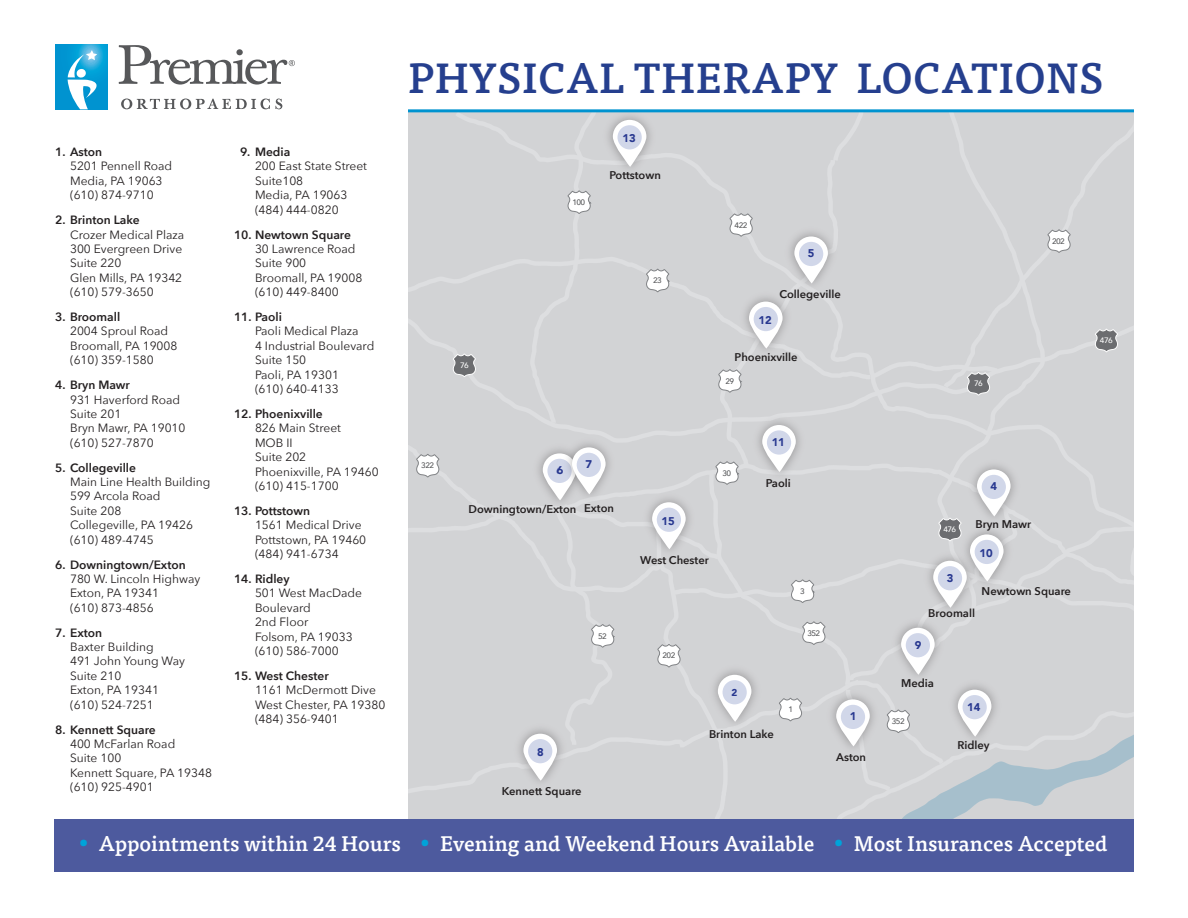
<style>
.page{position:relative;width:1188px;height:918px;background:#fff}
.page>*{position:absolute;margin:0;border:0;box-sizing:border-box;transform-origin:0 0}
.t1{font:500 42px "Tisa Pro";letter-spacing:.01em;color:#253f8e}
.t2{font:500 21px "Tisa Pro";color:#fff}
.Address_heading{font:12px/14.4px "Avenir Next";color:#231f20}
.t3{font:600 11.1px "Avenir Next";color:#231f20}
.t4{font:900 11.1px "Avenir";color:#283890}
.t5{font:900 9.9px "Avenir";color:#283890}
.t6{font:500 7.95px "Avenir Next";letter-spacing:-.08em;color:#57585a}
.t7{font:500 7.8px "Avenir Next";letter-spacing:-.08em;color:#fff}
.s1{font-weight:600}
.s2{color:#00a3d9}
</style>
<div class="page">
<div style="left:408px;top:112px;width:726px;height:722px;background:#d2d3d5"></div>
<svg style="left:408px;top:259px;width:120px;height:94px"></svg>
<svg style="left:408px;top:763px;width:101px;height:30px"></svg>
<svg style="left:408px;top:382px;width:120px;height:160px"></svg>
<svg style="left:452px;top:353px;width:25px;height:30px"></svg>
<svg style="left:416px;top:453px;width:24px;height:25px"></svg>
<svg style="left:528px;top:112px;width:606px;height:707px"></svg>
<img style="left:599px;top:112px;width:62px;height:69px">
<svg style="left:613px;top:120px;width:33px;height:47px"></svg>
<div style="left:617px;top:125px;width:25px;height:24px;background:#d1d7e9;border-radius:50%"></div>
<img style="left:781px;top:223px;width:61px;height:75px">
<svg style="left:794px;top:236px;width:34px;height:48px"></svg>
<div style="left:799px;top:242px;width:24px;height:24px;background:#d1d7e9;border-radius:50%"></div>
<img style="left:735px;top:288px;width:62px;height:75px">
<svg style="left:749px;top:302px;width:34px;height:47px"></svg>
<div style="left:754px;top:307px;width:24px;height:24px;background:#d1d7e9;border-radius:50%"></div>
<img style="left:887px;top:614px;width:62px;height:75px">
<svg style="left:901px;top:628px;width:34px;height:47px"></svg>
<div style="left:906px;top:633px;width:24px;height:24px;background:#d1d7e9;border-radius:50%"></div>
<img style="left:963px;top:456px;width:62px;height:75px">
<svg style="left:977px;top:469px;width:34px;height:47px"></svg>
<div style="left:982px;top:475px;width:24px;height:24px;background:#d1d7e9;border-radius:50%"></div>
<img style="left:956px;top:521px;width:62px;height:74px">
<svg style="left:970px;top:534px;width:34px;height:47px"></svg>
<div style="left:975px;top:540px;width:24px;height:24px;background:#d1d7e9;border-radius:50%"></div>
<img style="left:944px;top:676px;width:61px;height:75px">
<svg style="left:958px;top:690px;width:33px;height:47px"></svg>
<div style="left:963px;top:695px;width:24px;height:24px;background:#d1d7e9;border-radius:50%"></div>
<img style="left:822px;top:686px;width:62px;height:75px">
<svg style="left:836px;top:699px;width:34px;height:47px"></svg>
<div style="left:841px;top:705px;width:24px;height:24px;background:#d1d7e9;border-radius:50%"></div>
<img style="left:638px;top:488px;width:62px;height:75px">
<svg style="left:652px;top:502px;width:34px;height:47px"></svg>
<div style="left:657px;top:508px;width:24px;height:24px;background:#d1d7e9;border-radius:50%"></div>
<img style="left:529px;top:440px;width:61px;height:74px">
<svg style="left:543px;top:453px;width:33px;height:47px"></svg>
<div style="left:547px;top:459px;width:25px;height:24px;background:#d1d7e9;border-radius:50%"></div>
<img style="left:558px;top:434px;width:62px;height:74px">
<svg style="left:572px;top:447px;width:34px;height:47px"></svg>
<div style="left:577px;top:453px;width:24px;height:24px;background:#d1d7e9;border-radius:50%"></div>
<img style="left:919px;top:547px;width:62px;height:75px">
<svg style="left:933px;top:561px;width:34px;height:47px"></svg>
<div style="left:938px;top:566px;width:24px;height:24px;background:#d1d7e9;border-radius:50%"></div>
<img style="left:509px;top:720px;width:62px;height:75px">
<svg style="left:523px;top:734px;width:34px;height:47px"></svg>
<div style="left:528px;top:739px;width:24px;height:24px;background:#d1d7e9;border-radius:50%"></div>
<img style="left:748px;top:411px;width:62px;height:75px">
<svg style="left:762px;top:425px;width:34px;height:47px"></svg>
<div style="left:767px;top:430px;width:24px;height:25px;background:#d1d7e9;border-radius:50%"></div>
<img style="left:704px;top:661px;width:61px;height:75px">
<svg style="left:718px;top:675px;width:33px;height:47px"></svg>
<div style="left:723px;top:680px;width:24px;height:24px;background:#d1d7e9;border-radius:50%"></div>
<hr style="left:408px;top:109px;width:726px;height:3px;background:#0093d0">
<svg style="left:55px;top:45px;width:53px;height:64px"></svg>
<svg style="left:68px;top:50px;width:40px;height:59px"></svg>
<svg style="left:121px;top:99px;width:161px;height:10px"></svg>
<svg style="left:119px;top:45px;width:176px;height:40px"></svg>
<div style="left:54px;top:819px;width:1080px;height:53px;background:#4d5a9e"></div>
<p class="t1" style="left:408px;top:46px;width:697px">PHYSICAL THERAPY LOCATIONS</p>
<p class="Address_heading" style="left:70px;top:144px;width:104px;text-indent:-15px"><span class="s1">1. Aston<br></span>5201 Pennell Road<br>Media, PA 19063 (610) 874-9710</p>
<p class="Address_heading" style="left:70px;top:212px;width:116px;text-indent:-15px"><span class="s1">2. Brinton Lake<br></span>Crozer Medical Plaza<br>300 Evergreen Drive<br>Suite 220<br>Glen Mills, PA 19342 (610) 579-3650</p>
<p class="Address_heading" style="left:70px;top:309px;width:109px;text-indent:-15px"><span class="s1">3. Broomall<br></span>2004 Sproul Road<br>Broomall, PA 19008 (610) 359-1580</p>
<p class="Address_heading" style="left:70px;top:377px;width:117px;text-indent:-15px"><span class="s1">4. Bryn Mawr<br></span>931 Haverford Road<br>Suite 201<br>Bryn Mawr, PA 19010 (610) 527-7870</p>
<p class="Address_heading" style="left:70px;top:460px;width:142px;text-indent:-15px"><span class="s1">5. Collegeville<br></span>Main Line Health Building<br>599 Arcola Road<br>Suite 208<br>Collegeville, PA 19426 (610) 489-4745</p>
<p class="Address_heading" style="left:70px;top:557px;width:132px;text-indent:-15px"><span class="s1">6. Downingtown/Exton<br></span>780 W. Lincoln Highway<br>Exton, PA 19341<br>(610) 873-4856</p>
<p class="Address_heading" style="left:70px;top:625px;width:117px;text-indent:-15px"><span class="s1">7. Exton<br></span>Baxter Building<br>491 John Young Way<br>Suite 210<br>Exton, PA 19341 (610) 524-7251</p>
<p class="Address_heading" style="left:70px;top:722px;width:144px;text-indent:-15px"><span class="s1">8. Kennett Square<br></span>400 McFarlan Road<br>Suite 100<br>Kennett Square, PA 19348 (610) 925-4901</p>
<p class="Address_heading" style="left:255px;top:144px;width:114px;text-indent:-15px"><span class="s1">9. Media<br></span>200 East State Street<br>Suite108<br>Media, PA 19063 (484) 444-0820</p>
<p class="Address_heading" style="left:255px;top:227px;width:109px;text-indent:-21px"><span class="s1">10. Newtown Square<br></span>30 Lawrence Road<br>Suite 900<br>Broomall, PA 19008 (610) 449-8400</p>
<p class="Address_heading" style="left:255px;top:309px;width:121px;text-indent:-21px"><span class="s1">11. Paoli<br></span>Paoli Medical Plaza<br>4 Industrial Boulevard<br>Suite 150<br>Paoli, PA 19301<br>(610) 640-4133</p>
<p class="Address_heading" style="left:255px;top:406px;width:125px;text-indent:-21px"><span class="s1">12. Phoenixville<br></span>826 Main Street<br>MOB II<br>Suite 202<br>Phoenixville, PA 19460 (610) 415-1700</p>
<p class="Address_heading" style="left:255px;top:503px;width:113px;text-indent:-21px"><span class="s1">13. Pottstown<br></span>1561 Medical Drive<br>Pottstown, PA 19460 (484) 941-6734</p>
<p class="Address_heading" style="left:255px;top:571px;width:109px;text-indent:-21px"><span class="s1">14. Ridley<br></span>501 West MacDade<br>Boulevard<br>2nd Floor<br>Folsom, PA 19033 (610) 586-7000</p>
<p class="Address_heading" style="left:255px;top:668px;width:132px;text-indent:-21px"><span class="s1">15. West Chester<br></span>1161 McDermott Dive<br>West Chester, PA 19380 (484) 356-9401</p>
<p class="t6" style="left:421px;top:459px;width:14px">322</p>
<p class="t4" style="left:623px;top:129px;width:15px">13</p>
<p class="t7" style="left:460px;top:359px;width:10px">76</p>
<p class="t6" style="left:572px;top:195px;width:14px">100</p>
<p class="t3" style="left:609px;top:166px;width:53px">Pottstown</p>
<p class="t6" style="left:653px;top:274px;width:10px">23</p>
<p class="t6" style="left:735px;top:218px;width:14px">422</p>
<p class="t4" style="left:808px;top:244px;width:8px">5</p>
<p class="t4" style="left:758px;top:311px;width:15px">12</p>
<p class="t3" style="left:779px;top:285px;width:63px">Collegeville</p>
<p class="t3" style="left:735px;top:348px;width:65px">Phoenixville</p>
<p class="t6" style="left:725px;top:374px;width:10px">29</p>
<p class="t4" style="left:556px;top:461px;width:8px">6</p>
<p class="t3" style="left:469px;top:500px;width:109px">Downingtown/Exton</p>
<p class="t4" style="left:586px;top:455px;width:8px">7</p>
<p class="t3" style="left:584px;top:498px;width:31px">Exton</p>
<p class="t6" style="left:723px;top:466px;width:10px">30</p>
<p class="t4" style="left:662px;top:511px;width:15px">15</p>
<p class="t3" style="left:640px;top:551px;width:70px">West Chester</p>
<p class="t6" style="left:598px;top:629px;width:10px">52</p>
<p class="t6" style="left:662px;top:649px;width:14px">202</p>
<p class="t4" style="left:772px;top:433px;width:15px">11</p>
<p class="t3" style="left:766px;top:473px;width:27px">Paoli</p>
<p class="t6" style="left:800px;top:584px;width:6px">3</p>
<p class="t6" style="left:807px;top:626px;width:14px">352</p>
<p class="t4" style="left:537px;top:743px;width:8px">8</p>
<p class="t3" style="left:502px;top:782px;width:81px">Kennett Square</p>
<p class="t5" style="left:731px;top:684px;width:7px">2</p>
<p class="t3" style="left:709px;top:725px;width:66px">Brinton Lake</p>
<p class="t6" style="left:788px;top:703px;width:6px">1</p>
<p class="t4" style="left:850px;top:707px;width:8px">1</p>
<p class="t3" style="left:836px;top:748px;width:31px">Aston</p>
<p class="t6" style="left:1052px;top:234px;width:14px">202</p>
<p class="t7" style="left:974px;top:377px;width:10px">76</p>
<p class="t7" style="left:944px;top:523px;width:14px">476</p>
<p class="t4" style="left:947px;top:568px;width:8px">3</p>
<p class="t4" style="left:991px;top:477px;width:8px">4</p>
<p class="t3" style="left:976px;top:514px;width:57px">Bryn Mawr</p>
<p class="t4" style="left:979px;top:543px;width:15px">10</p>
<p class="t3" style="left:982px;top:581px;width:91px">Newtown Square</p>
<p class="t3" style="left:928px;top:604px;width:48px">Broomall</p>
<p class="t4" style="left:915px;top:635px;width:8px">9</p>
<p class="t3" style="left:901px;top:673px;width:34px">Media</p>
<p class="t6" style="left:892px;top:714px;width:14px">352</p>
<p class="t4" style="left:967px;top:697px;width:15px">14</p>
<p class="t3" style="left:957px;top:736px;width:34px">Ridley</p>
<p class="t7" style="left:1100px;top:334px;width:14px">476</p>
<p class="t2" style="left:77px;top:827px;width:1032px"><span class="s2">•</span> Appointments within 24 Hours <span class="s2">•</span> Evening and Weekend Hours Available <span class="s2">•</span> Most Insurances Accepted</p>
</div>
